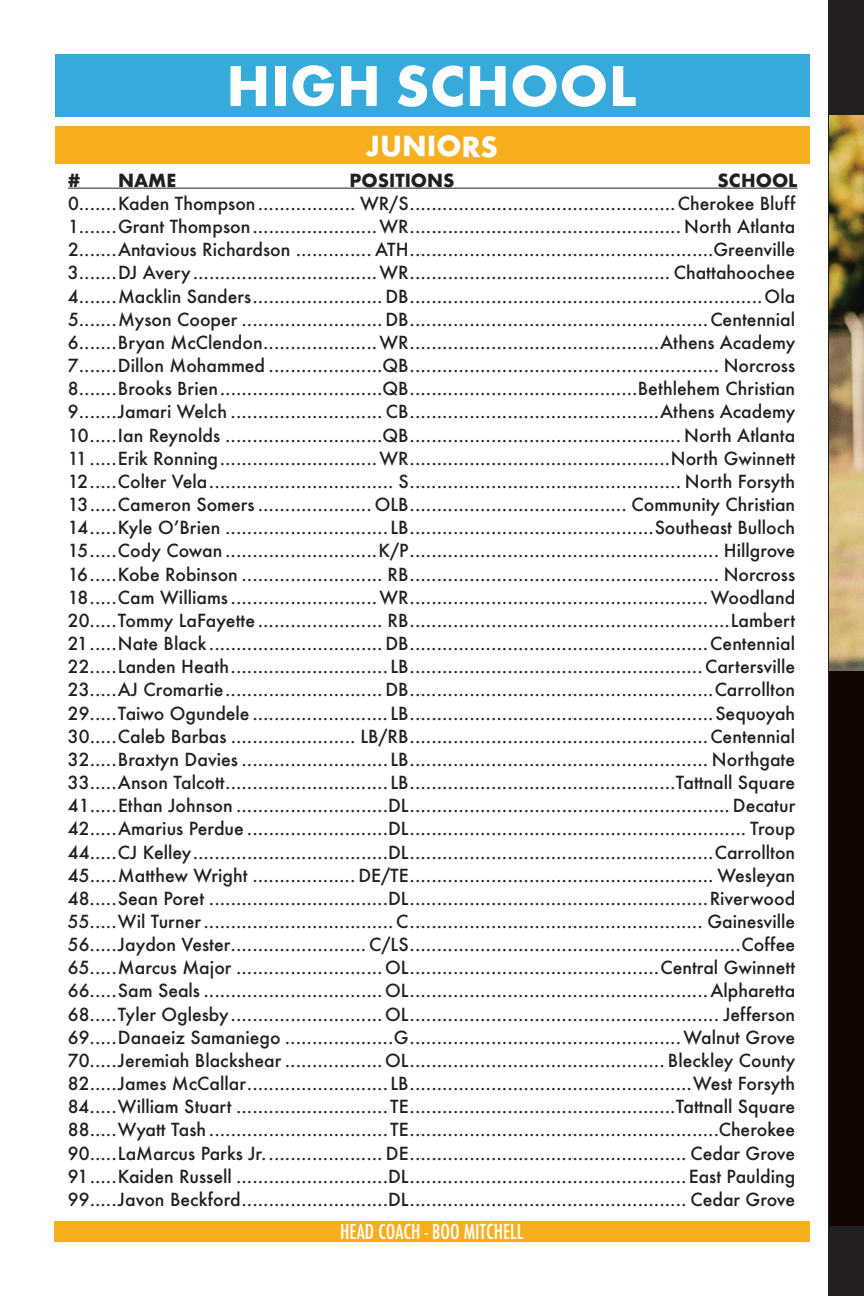
<style>
.page{position:relative;width:864px;height:1296px;background:#fff}
.page>*{position:absolute;margin:0;border:0;box-sizing:border-box;transform-origin:0 0}
.t1{font:700 59.6px "Futura PT";letter-spacing:.01em;color:#fff}
.t2{font:700 27px "Futura";letter-spacing:-.005em;color:#fff}
.t3{font:500 condensed 20px "Futura";color:#fff}
.t4{font:500 17.6px/23.2px "Futura";color:#231f20;text-align:justify}
.t5{font:700 17.6px "Futura";color:#231f20}
</style>
<div class="page">
<div style="left:55px;top:126px;width:754px;height:38px;background:#f7af1e"></div>
<div style="left:54px;top:1221px;width:756px;height:21px;background:#f7af1e"></div>
<hr style="left:68px;top:188px;width:730px;height:1px;background:#231f20">
<div style="left:55px;top:55px;width:755px;height:62px;background:#37aadc"></div>
<div style="left:828px;top:0;width:36px;height:1296px;background:#231f20"></div>
<div style="left:829px;top:116px;width:35px;height:1110px;background:#110501"></div>
<img style="left:829px;top:116px;width:35px;height:555px">
<h1 class="t1" style="left:226px;top:48px;width:412px">HIGH SCHOOL</h1>
<h2 class="t2" style="left:366px;top:127px;width:134px">JUNIORS</h2>
<p class="t5" style="left:68px;top:167px;width:13px">#</p>
<p class="t5" style="left:118px;top:167px;width:60px">NAME</p>
<p class="t5" style="left:350px;top:167px;width:106px">POSITIONS</p>
<p class="t5" style="left:717px;top:167px;width:82px">SCHOOL</p>
<p class="t4" style="left:68px;top:192px;width:729px">0.......Kaden Thompson .................. WR/S .................................................Cherokee Bluff 1.......Grant Thompson .......................WR .................................................. North Atlanta 2.......Antavious Richardson .............. ATH ........................................................Greenville 3.......DJ Avery ..................................WR ................................................ Chattahoochee 4.......Macklin Sanders ........................ DB .................................................................Ola 5.......Myson Cooper .......................... DB .......................................................Centennial 6.......Bryan McClendon .....................WR ..............................................Athens Academy 7.......Dillon Mohammed .....................QB ......................................................... Norcross 8.......Brooks Brien ..............................QB ..........................................Bethlehem Christian 9.......Jamari Welch ............................ CB ..............................................Athens Academy 10 .....Ian Reynolds .............................QB .................................................. North Atlanta 11 .....Erik Ronning .............................WR ................................................North Gwinnett 12 .....Colter Vela .................................. S .................................................. North Forsyth 13 .....Cameron Somers ..................... OLB ........................................ Community Christian 14 .....Kyle O’Brien .............................. LB .............................................Southeast Bulloch 15 .....Cody Cowan ............................K/P ......................................................... Hillgrove 16 .....Kobe Robinson .......................... RB ......................................................... Norcross 18 .....Cam Williams ...........................WR .......................................................Woodland 20.....Tommy LaFayette ....................... RB ...........................................................Lambert 21 .....Nate Black ................................ DB .......................................................Centennial 22.....Landen Heath ............................. LB ......................................................Cartersville 23.....AJ Cromartie ............................. DB ........................................................Carrollton 29.....Taiwo Ogundele ......................... LB ........................................................Sequoyah 30.....Caleb Barbas ....................... LB/RB .......................................................Centennial 32.....Braxtyn Davies ........................... LB ....................................................... Northgate 33.....Anson Talcott .............................. LB .................................................Tattnall Square 41.....Ethan Johnson ............................DL ........................................................... Decatur 42.....Amarius Perdue ..........................DL .............................................................. Troup 44.....CJ Kelley ....................................DL ........................................................Carrollton 45.....Matthew Wright ................... DE/TE ........................................................ Wesleyan 48.....Sean Poret .................................DL .......................................................Riverwood 55.....Wil Turner ................................... C ...................................................... Gainesville 56.....Jaydon Vester ......................... C/LS .............................................................Coffee 65.....Marcus Major ...........................OL ..............................................Central Gwinnett 66.....Sam Seals .................................OL .......................................................Alpharetta 68.....Tyler Oglesby ............................OL ......................................................... Jefferson 69.....Danaeiz Samaniego ....................G ..................................................Walnut Grove 70.....Jeremiah Blackshear ..................OL ............................................... Bleckley County 82.....James McCallar .......................... LB ....................................................West Forsyth 84 .....William Stuart ............................TE .................................................Tattnall Square 88.....Wyatt Tash .................................TE .........................................................Cherokee 90.....LaMarcus Parks Jr. ..................... DE ................................................... Cedar Grove 91 .....Kaiden Russell ............................DL ...................................................East Paulding 99.....Javon Beckford ...........................DL ................................................... Cedar Grove</p>
<p class="t3" style="left:340px;top:1219px;width:185px">HEAD COACH - BOO MITCHELL</p>
</div>
